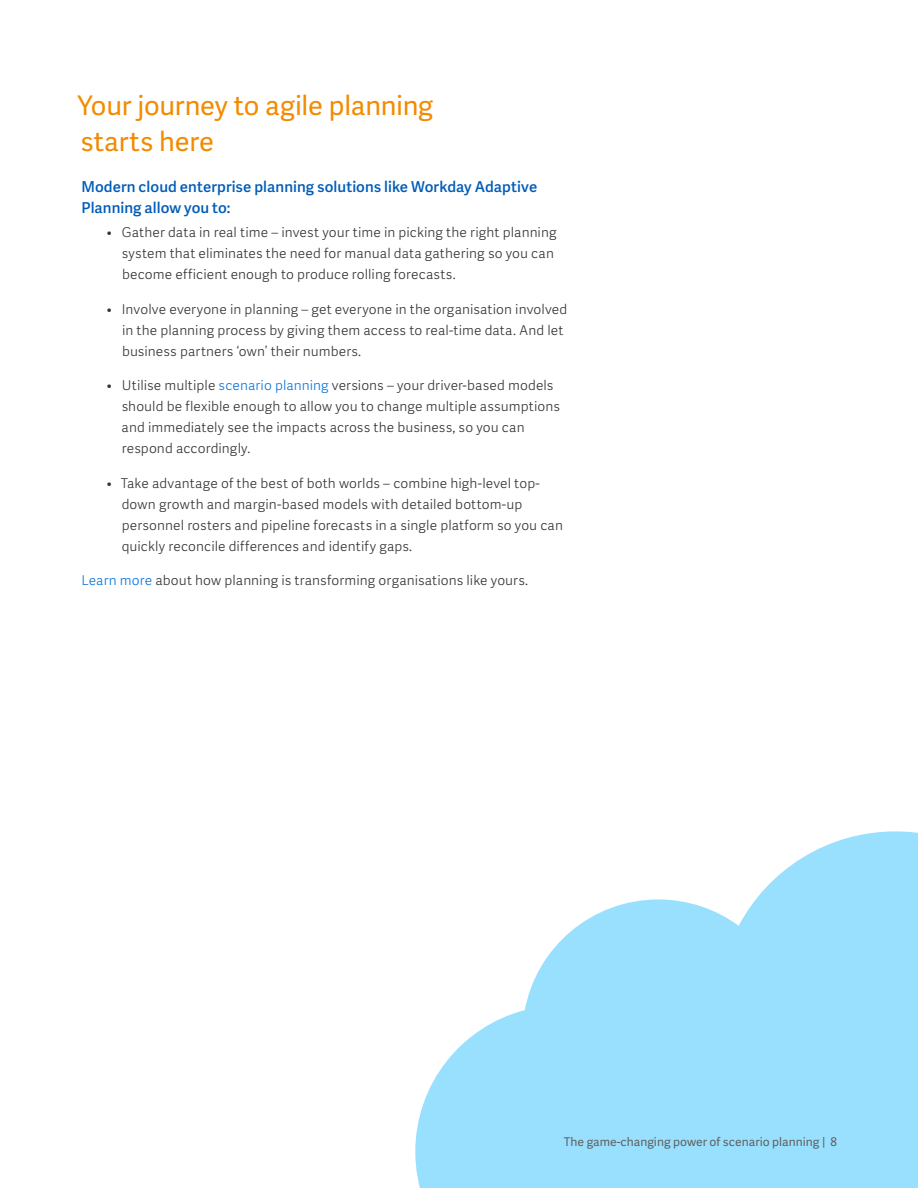
<style>
.page{position:relative;width:918px;height:1188px;background:#fff}
.page>*{position:absolute;margin:0;border:0;box-sizing:border-box;transform-origin:0 0}
.t1{font:27px/36px "Workday Adelle Sans";letter-spacing:-.005em;color:#f38b00}
.t2{font:500 15px/21px "Workday Adelle Sans";letter-spacing:.005em;color:#005cb9}
.t3{font:300 13.5px/21px "Workday Adelle Sans";letter-spacing:.01em;color:#333}
.t4{font:12px "Workday Adelle Sans";color:#616161}
.s1{color:#0875e1}
</style>
<div class="page">
<svg style="left:415px;top:831px;width:503px;height:357px;fill:#99e0ff"></svg>
<h1 class="t1" style="left:78px;top:88px;width:357px">Your journey to agile planning starts here</h1>
<p class="t2" style="left:81px;top:177px;width:457px">Modern cloud enterprise planning solutions like Workday Adaptive<br>Planning allow you to:</p>
<p class="t3" style="left:122px;top:223px;width:436px;text-indent:-15px">• Gather data in real time – invest your time in picking the right planning system that eliminates the need for manual data gathering so you can become efficient enough to produce rolling forecasts.</p>
<p class="t3" style="left:122px;top:299px;width:447px;text-indent:-15px">• Involve everyone in planning – get everyone in the organisation involved in the planning process by giving them access to real-time data. And let business partners ‘own’ their numbers.</p>
<p class="t3" style="left:122px;top:376px;width:440px;text-indent:-15px">• Utilise multiple <span class="s1">scenario planning</span> versions – your driver-based models should be flexible enough to allow you to change multiple assumptions and immediately see the impacts across the business, so you can respond accordingly.</p>
<p class="t3" style="left:122px;top:473px;width:443px;text-indent:-15px">• Take advantage of the best of both worlds – combine high-level top&shy;down growth and margin-based models with detailed bottom-up personnel rosters and pipeline forecasts in a single platform so you can quickly reconcile differences and identify gaps.</p>
<p class="t3" style="left:81px;top:571px;width:448px"><span class="s1">Learn more</span> about how planning is transforming organisations like yours.</p>
<p class="t4" style="left:564px;top:1135px;width:275px">The game-changing power of scenario planning | 8</p>
</div>
